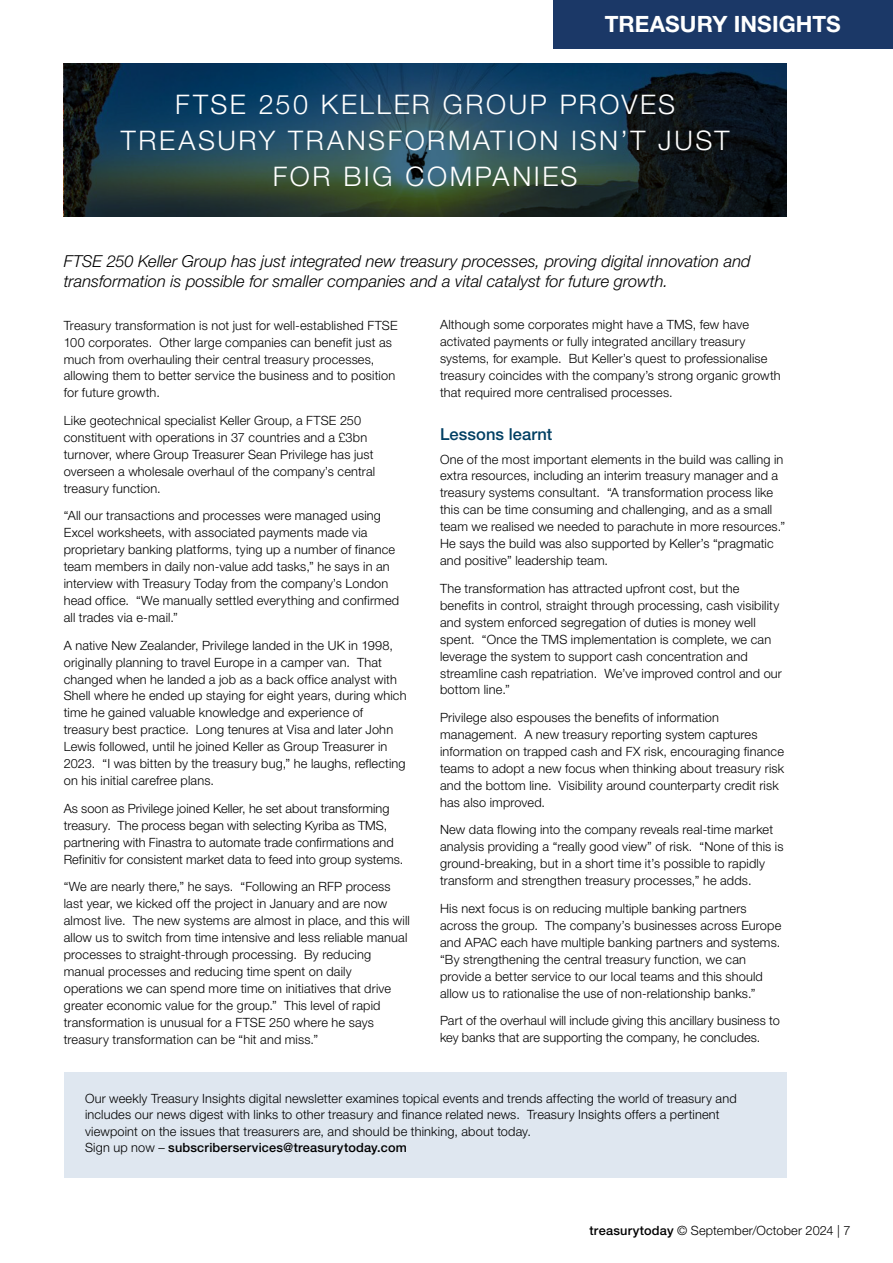
<style>
.page{position:relative;width:893px;height:1263px;background:#fff}
.page>*{position:absolute;margin:0;border:0;box-sizing:border-box;transform-origin:0 0}
.ti-h1{font:300 27px/36px "Helvetica Neue LT Std";letter-spacing:.095em;color:#fff;text-align:center}
.t1{font:700 22.5px "Helvetica Neue LT Std";letter-spacing:.005em;color:#fff}
.management-summary{font:italic 300 16.5px/20.2px "Helvetica Neue LT Std";color:#000}
.t2{font:500 16.5px "Helvetica Neue LT Std";letter-spacing:.005em;color:#003f63}
.p-body{font:300 12.75px/17px "Helvetica Neue LT Std";letter-spacing:.01em;color:#000}
.s1{font-weight:500}
</style>
<div class="page">
<div style="left:64px;top:1072px;width:723px;height:106px;background:#dfe7f0"></div>
<svg style="left:64px;top:64px;width:723px;height:153px;background:#1b3844"></svg>
<div style="left:553px;top:0;width:340px;height:49px;background:#1b3867"></div>
<h2 class="t1" style="left:605px;top:11px;width:237px">TREASURY INSIGHTS</h2>
<p class="ti-h1" style="left:121px;top:86px;width:610px">FTSE 250 KELLER GROUP PROVES<br>TREASURY TRANSFORMATION ISN’T JUST<br>FOR BIG COMPANIES</p>
<p class="management-summary" style="left:64px;top:251px;width:688px">FTSE 250 Keller Group has just integrated new treasury processes, proving digital innovation and transformation is possible for smaller companies and a vital catalyst for future growth.</p>
<p class="p-body" style="left:64px;top:316px;width:335px">Treasury transformation is not just for well-established FTSE 100 corporates. Other large companies can benefit just as much from overhauling their central treasury processes, allowing them to better service the business and to position for future growth.</p>
<p class="p-body" style="left:64px;top:412px;width:313px">Like geotechnical specialist Keller Group, a FTSE 250 constituent with operations in 37 countries and a £3bn turnover, where Group Treasurer Sean Privilege has just overseen a wholesale overhaul of the company’s central treasury function.</p>
<p class="p-body" style="left:64px;top:507px;width:337px">“All our transactions and processes were managed using Excel worksheets, with associated payments made via proprietary banking platforms, tying up a number of finance team members in daily non-value add tasks,” he says in an interview with Treasury Today from the company’s London head office. “We manually settled everything and confirmed all trades via e-mail.”</p>
<p class="p-body" style="left:64px;top:636px;width:344px">A native New Zealander, Privilege landed in the UK in 1998, originally planning to travel Europe in a camper van. That changed when he landed a job as a back office analyst with Shell where he ended up staying for eight years, during which time he gained valuable knowledge and experience of treasury best practice. Long tenures at Visa and later John Lewis followed, until he joined Keller as Group Treasurer in 2023. “I was bitten by the treasury bug,” he laughs, reflecting on his initial carefree plans.</p>
<p class="p-body" style="left:64px;top:799px;width:341px">As soon as Privilege joined Keller, he set about transforming treasury. The process began with selecting Kyriba as TMS, partnering with Finastra to automate trade confirmations and Refinitiv for consistent market data to feed into group systems.</p>
<p class="p-body" style="left:64px;top:878px;width:348px">“We are nearly there,” he says. “Following an RFP process last year, we kicked off the project in January and are now almost live. The new systems are almost in place, and this will allow us to switch from time intensive and less reliable manual processes to straight-through processing. By reducing manual processes and reducing time spent on daily operations we can spend more time on initiatives that drive greater economic value for the group.” This level of rapid transformation is unusual for a FTSE 250 where he says treasury transformation can be “hit and miss.”</p>
<p class="p-body" style="left:440px;top:316px;width:342px">Although some corporates might have a TMS, few have activated payments or fully integrated ancillary treasury systems, for example. But Keller’s quest to professionalise treasury coincides with the company’s strong organic growth that required more centralised processes.</p>
<p class="t2" style="left:440px;top:424px;width:114px">Lessons learnt</p>
<p class="p-body" style="left:440px;top:450px;width:347px">One of the most important elements in the build was calling in extra resources, including an interim treasury manager and a treasury systems consultant. “A transformation process like this can be time consuming and challenging, and as a small team we realised we needed to parachute in more resources.” He says the build was also supported by Keller’s “pragmatic and positive” leadership team.</p>
<p class="p-body" style="left:440px;top:579px;width:343px">The transformation has attracted upfront cost, but the benefits in control, straight through processing, cash visibility and system enforced segregation of duties is money well spent. “Once the TMS implementation is complete, we can leverage the system to support cash concentration and streamline cash repatriation. We’ve improved control and our bottom line.”</p>
<p class="p-body" style="left:440px;top:709px;width:346px">Privilege also espouses the benefits of information management. A new treasury reporting system captures information on trapped cash and FX risk, encouraging finance teams to adopt a new focus when thinking about treasury risk and the bottom line. Visibility around counterparty credit risk has also improved.</p>
<p class="p-body" style="left:440px;top:821px;width:345px">New data flowing into the company reveals real-time market analysis providing a “really good view” of risk. “None of this is ground-breaking, but in a short time it’s possible to rapidly transform and strengthen treasury processes,” he adds.</p>
<p class="p-body" style="left:440px;top:899px;width:343px">His next focus is on reducing multiple banking partners across the group. The company’s businesses across Europe and APAC each have multiple banking partners and systems. “By strengthening the central treasury function, we can provide a better service to our local teams and this should allow us to rationalise the use of non-relationship banks.”</p>
<p class="p-body" style="left:440px;top:1012px;width:341px">Part of the overhaul will include giving this ancillary business to key banks that are supporting the company, he concludes.</p>
<p class="p-body" style="left:85px;top:1090px;width:653px;line-height:16.5px">Our weekly Treasury Insights digital newsletter examines topical events and trends affecting the world of treasury and includes our news digest with links to other treasury and finance related news. Treasury Insights offers a pertinent viewpoint on the issues that treasurers are, and should be thinking, about today.<br>Sign up now – <span class="s1">subscriberservices@treasurytoday.com</span></p>
<p class="p-body" style="left:590px;top:1222px;width:262px"><span class="s1">treasurytoday</span> © September/October 2024 | 7</p>
</div>
